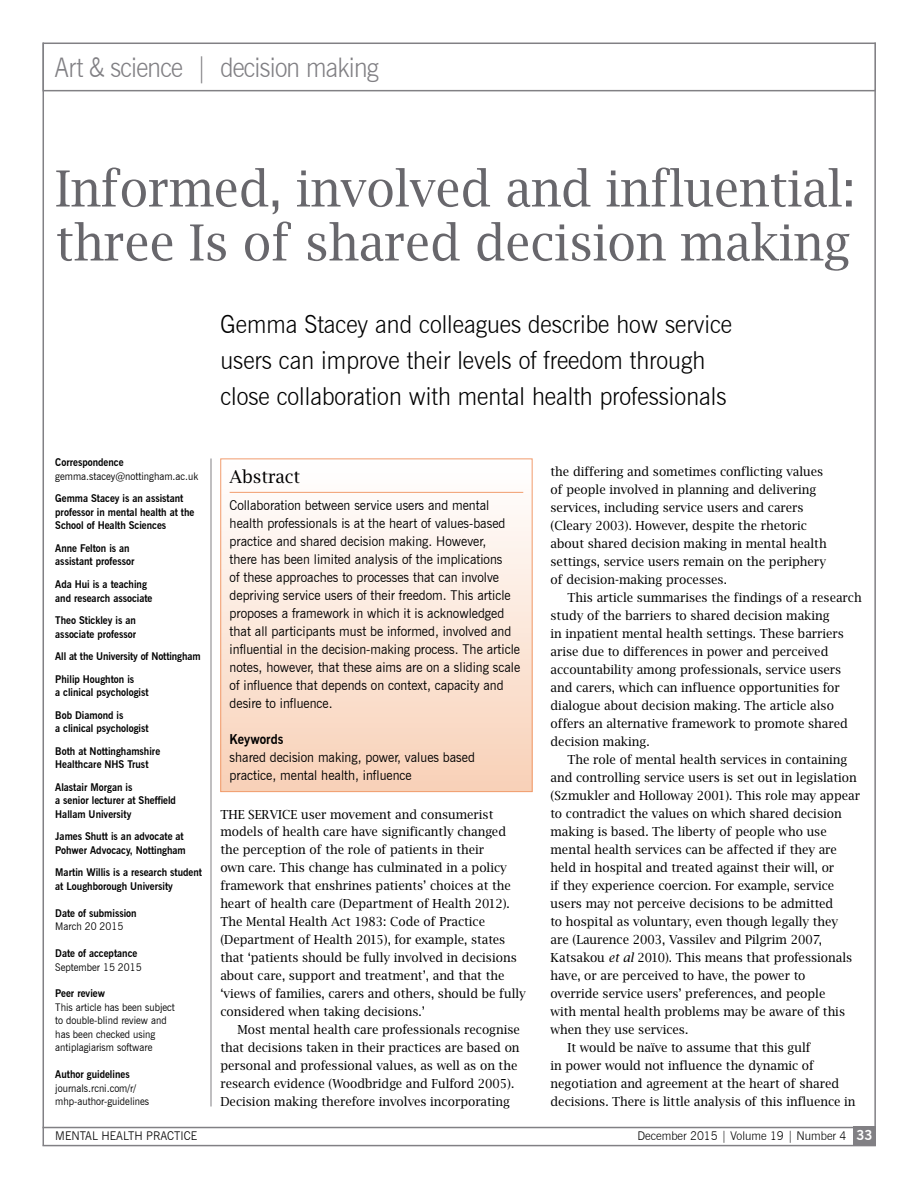
<style>
.page{position:relative;width:918px;height:1188px;background:#fff}
.page>*{position:absolute;margin:0;border:0;box-sizing:border-box;transform-origin:0 0}
.t1{font:54px/54px "Lucida Brig EFOP";color:#68676c;scale:.95 1}
.t2{font:300 27px "News Gothic BT";letter-spacing:-.03em;color:#818084;scale:.92 1}
.t3{font:300 24.75px/36px "News Gothic BT";color:#000;scale:.95 1}
.t4{font:19.2px "Lucida Brig EFOP";color:#000}
.t5{font:13.5px/18px "Lucida Brig EFOP";color:#000}
.t6{font:13.5px/18px "News Gothic BT";color:#000;scale:.95 1}
.t7{font:700 13.5px "News Gothic BT";color:#000;scale:.95 1}
.t8{font:300 12px "News Gothic BT";color:#000}
.t9{font:700 10.5px/13.5px "News Gothic BT";color:#000;scale:.94 1}
.t10{font:10.5px/13.5px "News Gothic BT";color:#000;scale:.94 1}
.s1{font-style:italic}
.s2{font-weight:700;font-size:13.5px;color:#fff}
</style>
<div class="page">
<hr style="left:874px;top:43px;width:2px;height:1102px;background:#818084">
<hr style="left:43px;top:43px;width:1px;height:1102px;background:#818084">
<hr style="left:43px;top:1127px;width:833px;height:1px;background:#818084">
<hr style="left:43px;top:1145px;width:833px;height:1px;background:#818084">
<div style="left:43px;top:43px;width:833px;height:48px;border:2px solid #818084"></div>
<div style="left:853px;top:1127px;width:23px;height:19px;background:#818084"></div>
<div style="left:221px;top:459px;width:311px;height:333px;background:linear-gradient(to bottom,#fff,#f8d1b7)"></div>
<hr style="left:230px;top:492px;width:293px;height:1px;background:#f19c6d">
<div style="left:220px;top:459px;width:313px;height:333px;border:1px solid #f19c6d"></div>
<hr style="left:211px;top:459px;width:1px;height:648px;background:#818084">
<h2 class="t2" style="left:55px;top:51px;width:354px">Art &amp; science | decision making</h2>
<h1 class="t1" style="left:55px;top:164px;width:843px">Informed, involved and influential: three Is of shared decision making</h1>
<h3 class="t3" style="left:220px;top:306px;width:540px">Gemma Stacey and colleagues describe how service users can improve their levels of freedom through close collaboration with mental health professionals</h3>
<p class="t9" style="left:55px;top:456px;width:74px">Correspondence</p>
<p class="t10" style="left:55px;top:469px;width:154px">gemma.stacey@nottingham.ac.uk</p>
<p class="t9" style="left:55px;top:492px;width:150px">Gemma Stacey is an assistant professor in mental health at the<br>School of Health Sciences</p>
<p class="t9" style="left:55px;top:541px;width:86px">Anne Felton is an assistant professor</p>
<p class="t9" style="left:55px;top:577px;width:105px">Ada Hui is a teaching and research associate</p>
<p class="t9" style="left:55px;top:613px;width:88px">Theo Stickley is an associate professor</p>
<p class="t9" style="left:55px;top:645px;width:156px;line-height:22.5px">All at the University of Nottingham<br>Philip Houghton is</p>
<p class="t9" style="left:55px;top:681px;width:101px;line-height:22.5px">a clinical psychologist<br>Bob Diamond is</p>
<p class="t9" style="left:55px;top:717px;width:113px;line-height:22.5px">a clinical psychologist<br>Both at Nottinghamshire</p>
<p class="t9" style="left:55px;top:753px;width:101px;line-height:22.5px">Healthcare NHS Trust<br>Alastair Morgan is</p>
<p class="t9" style="left:55px;top:793px;width:130px">a senior lecturer at Sheffield<br>Hallam University</p>
<p class="t9" style="left:55px;top:829px;width:140px">James Shutt is an advocate at<br>Pohwer Advocacy, Nottingham</p>
<p class="t9" style="left:55px;top:865px;width:158px">Martin Willis is a research student at Loughborough University</p>
<p class="t9" style="left:55px;top:906px;width:88px">Date of submission</p>
<p class="t10" style="left:55px;top:919px;width:74px">March 20 2015</p>
<p class="t9" style="left:55px;top:946px;width:89px">Date of acceptance</p>
<p class="t10" style="left:55px;top:960px;width:93px">September 15 2015</p>
<p class="t9" style="left:55px;top:987px;width:54px">Peer review</p>
<p class="t10" style="left:55px;top:1000px;width:129px">This article has been subject to double-blind review and has been checked using antiplagiarism software</p>
<p class="t9" style="left:55px;top:1068px;width:81px">Author guidelines</p>
<p class="t10" style="left:55px;top:1081px;width:101px">journals.rcni.com/r/ mhp-author-guidelines</p>
<h3 class="t4" style="left:230px;top:466px;width:72px">Abstract</h3>
<p class="t6" style="left:230px;top:496px;width:307px">Collaboration between service users and mental health professionals is at the heart of values-based practice and shared decision making. However,<br>there has been limited analysis of the implications<br>of these approaches to processes that can involve depriving service users of their freedom. This article proposes a framework in which it is acknowledged that all participants must be informed, involved and influential in the decision-making process. The article notes, however, that these aims are on a sliding scale of influence that depends on context, capacity and desire to influence.</p>
<p class="t7" style="left:230px;top:731px;width:58px">Keywords</p>
<p class="t6" style="left:230px;top:748px;width:260px">shared decision making, power, values based practice, mental health, influence</p>
<p class="t5" style="left:220px;top:806px;width:307px">THE SERVICE user movement and consumerist models of health care have significantly changed the perception of the role of patients in their<br>own care. This change has culminated in a policy framework that enshrines patients’ choices at the heart of health care (Department of Health 2012).<br>The Mental Health Act 1983: Code of Practice (Department of Health 2015), for example, states that ‘patients should be fully involved in decisions about care, support and treatment’, and that the ‘views of families, carers and others, should be fully considered when taking decisions.’</p>
<p class="t5" style="left:220px;top:1022px;width:301px;text-indent:17px">Most mental health care professionals recognise that decisions taken in their practices are based on personal and professional values, as well as on the research evidence (Woodbridge and Fulford 2005).<br>Decision making therefore involves incorporating</p>
<p class="t5" style="left:551px;top:464px;width:278px">the differing and sometimes conflicting values of people involved in planning and delivering services, including service users and carers (Cleary 2003). However, despite the rhetoric about shared decision making in mental health settings, service users remain on the periphery of decision-making processes.</p>
<p class="t5" style="left:551px;top:590px;width:313px;text-indent:17px">This article summarises the findings of a research study of the barriers to shared decision making<br>in inpatient mental health settings. These barriers arise due to differences in power and perceived accountability among professionals, service users and carers, which can influence opportunities for dialogue about decision making. The article also offers an alternative framework to promote shared decision making.</p>
<p class="t5" style="left:568px;top:752px;width:281px">The role of mental health services in containing</p>
<p class="t5" style="left:551px;top:770px;width:308px">and controlling service users is set out in legislation</p>
<p class="t5" style="left:551px;top:788px;width:311px">(Szmukler and Holloway 2001). This role may appear</p>
<p class="t5" style="left:551px;top:806px;width:293px">to contradict the values on which shared decision</p>
<p class="t5" style="left:551px;top:824px;width:278px">making is based. The liberty of people who use</p>
<p class="t5" style="left:551px;top:841px;width:288px">mental health services can be affected if they are</p>
<p class="t5" style="left:551px;top:859px;width:285px">held in hospital and treated against their will, or</p>
<p class="t5" style="left:551px;top:877px;width:285px">if they experience coercion. For example, service</p>
<p class="t5" style="left:551px;top:895px;width:284px">users may not perceive decisions to be admitted</p>
<p class="t5" style="left:551px;top:913px;width:289px">to hospital as voluntary, even though legally they</p>
<p class="t5" style="left:551px;top:931px;width:273px">are (Laurence 2003, Vassilev and Pilgrim 2007,</p>
<p class="t5" style="left:551px;top:949px;width:303px">Katsakou <span class="s1">et al</span> 2010). This means that professionals</p>
<p class="t5" style="left:551px;top:967px;width:256px">have, or are perceived to have, the power to</p>
<p class="t5" style="left:551px;top:985px;width:276px">override service users’ preferences, and people</p>
<p class="t5" style="left:551px;top:1003px;width:296px">with mental health problems may be aware of this</p>
<p class="t5" style="left:551px;top:1021px;width:139px">when they use services.</p>
<p class="t5" style="left:568px;top:1039px;width:245px">It would be naïve to assume that this gulf</p>
<p class="t5" style="left:551px;top:1057px;width:265px">in power would not influence the dynamic of</p>
<p class="t5" style="left:551px;top:1075px;width:290px">negotiation and agreement at the heart of shared</p>
<p class="t5" style="left:551px;top:1093px;width:307px">decisions. There is little analysis of this influence in</p>
<p class="t8" style="left:55px;top:1129px;width:143px">MENTAL HEALTH PRACTICE</p>
<p class="t8" style="left:638px;top:1129px;width:237px">December 2015 | Volume 19 | Number 4 <span class="s2">33</span></p>
</div>
